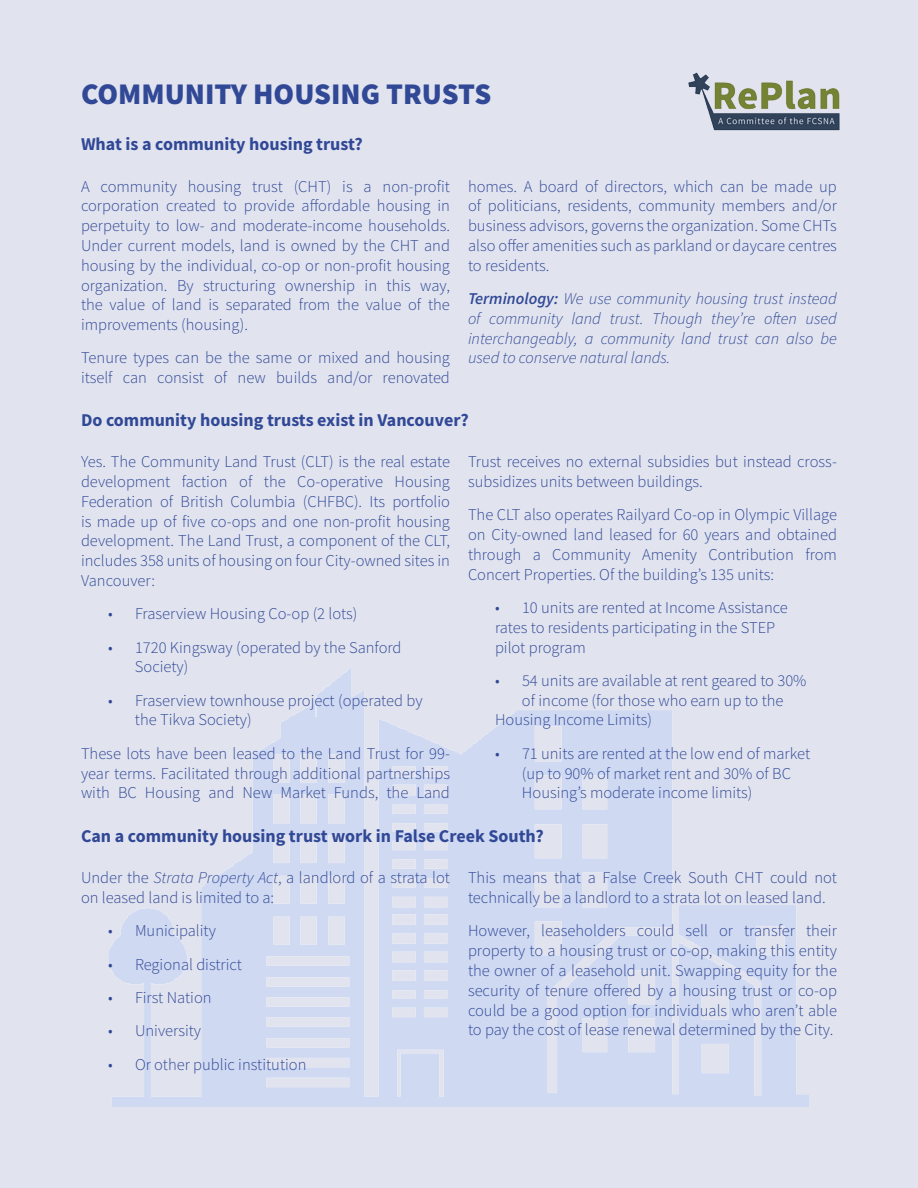
<style>
.page{position:relative;width:918px;height:1188px;background:#e1e4ef}
.page>*{position:absolute;margin:0;border:0;box-sizing:border-box;transform-origin:0 0}
.t1{font:900 30px "Source Sans Pro";color:#314896}
.Subheading{font:700 18px "Source Sans Pro";color:#314896}
.Body_Text{font:300 16.5px/19.8px "Source Sans Pro";color:#314896}
.Body_Text-2{font:italic 300 16.5px/19.8px "Source Sans Pro";color:#314896;text-align:justify}
.s1{font-weight:600}
.s2{font-style:italic}
</style>
<div class="page">
<img style="left:688px;top:72px;width:152px;height:59px">
<p class="t1" style="left:81px;top:73px;width:412px">COMMUNITY HOUSING TRUSTS</p>
<p class="Subheading" style="left:81px;top:132px;width:283px">What is a community housing trust?</p>
<p class="Body_Text" style="left:81px;top:176px;width:371px;text-align:justify">A community housing trust (CHT) is a non-profit corporation created to provide affordable housing in perpetuity to low- and moderate-income households.<br>Under current models, land is owned by the CHT and housing by the individual, co-op or non-profit housing organization. By structuring ownership in this way, the value of land is separated from the value of the improvements (housing).</p>
<p class="Body_Text" style="left:81px;top:348px;width:371px">Tenure types can be the same or mixed and housing itself can consist of new builds and/or renovated</p>
<p class="Body_Text" style="left:468px;top:176px;width:371px;text-align:justify">homes. A board of directors, which can be made up of politicians, residents, community members and/or business advisors, governs the organization. Some CHTs also offer amenities such as parkland or daycare centres to residents.</p>
<p class="Body_Text-2" style="left:468px;top:289px;width:371px"><span class="s1">Terminology:</span> We use community housing trust instead of community land trust. Though they’re often used interchangeably, a community land trust can also be used to conserve natural lands.</p>
<p class="Subheading" style="left:81px;top:408px;width:389px">Do community housing trusts exist in Vancouver?</p>
<p class="Body_Text" style="left:81px;top:452px;width:371px;text-align:justify">Yes. The Community Land Trust (CLT) is the real estate development faction of the Co-operative Housing Federation of British Columbia (CHFBC). Its portfolio is made up of five co-ops and one non-profit housing development. The Land Trust, a component of the CLT, includes 358 units of housing on four City-owned sites in Vancouver:</p>
<p class="Body_Text" style="left:108px;top:604px;width:251px">• Fraserview Housing Co-op (2 lots)</p>
<p class="Body_Text" style="left:135px;top:637px;width:268px;text-indent:-27px">• 1720 Kingsway (operated by the Sanford<br>Society)</p>
<p class="Body_Text" style="left:135px;top:690px;width:289px;text-indent:-27px">• Fraserview townhouse project (operated by the Tikva Society)</p>
<p class="Body_Text" style="left:81px;top:743px;width:371px;text-align:justify">These lots have been leased to the Land Trust for 99- year terms. Facilitated through additional partnerships with BC Housing and New Market Funds, the Land</p>
<p class="Body_Text" style="left:468px;top:452px;width:371px">Trust receives no external subsidies but instead cross&shy;subsidizes units between buildings.</p>
<p class="Body_Text" style="left:468px;top:505px;width:370px;text-align:justify">The CLT also operates Railyard Co-op in Olympic Village on City-owned land leased for 60 years and obtained through a Community Amenity Contribution from Concert Properties. Of the building’s 135 units:</p>
<p class="Body_Text" style="left:495px;top:598px;width:294px">• 10 units are rented at Income Assistance rates to residents participating in the STEP pilot program</p>
<p class="Body_Text" style="left:495px;top:670px;width:313px">• 54 units are available at rent geared to 30%</p>
<p class="Body_Text" style="left:522px;top:690px;width:263px">of income (for those who earn up to the</p>
<p class="Body_Text" style="left:495px;top:710px;width:158px">Housing Income Limits)</p>
<p class="Body_Text" style="left:522px;top:743px;width:290px;text-indent:-27px">• 71 units are rented at the low end of market (up to 90% of market rent and 30% of BC<br>Housing’s moderate income limits)</p>
<p class="Subheading" style="left:81px;top:824px;width:464px">Can a community housing trust work in False Creek South?</p>
<p class="Body_Text" style="left:81px;top:868px;width:371px">Under the <span class="s2">Strata Property Act</span>, a landlord of a strata lot on leased land is limited to a:</p>
<p class="Body_Text" style="left:108px;top:921px;width:109px">• Municipality</p>
<p class="Body_Text" style="left:108px;top:954px;width:136px">• Regional district</p>
<p class="Body_Text" style="left:108px;top:988px;width:105px">• First Nation</p>
<p class="Body_Text" style="left:108px;top:1021px;width:95px">• University</p>
<p class="Body_Text" style="left:108px;top:1054px;width:200px">• Or other public institution</p>
<p class="Body_Text" style="left:468px;top:868px;width:371px">This means that a False Creek South CHT could not technically be a landlord to a strata lot on leased land.</p>
<p class="Body_Text" style="left:468px;top:921px;width:371px;text-align:justify">However, leaseholders could sell or transfer their property to a housing trust or co-op, making this entity the owner of a leasehold unit. Swapping equity for the security of tenure offered by a housing trust or co-op could be a good option for individuals who aren’t able to pay the cost of lease renewal determined by the City.</p>
</div>
